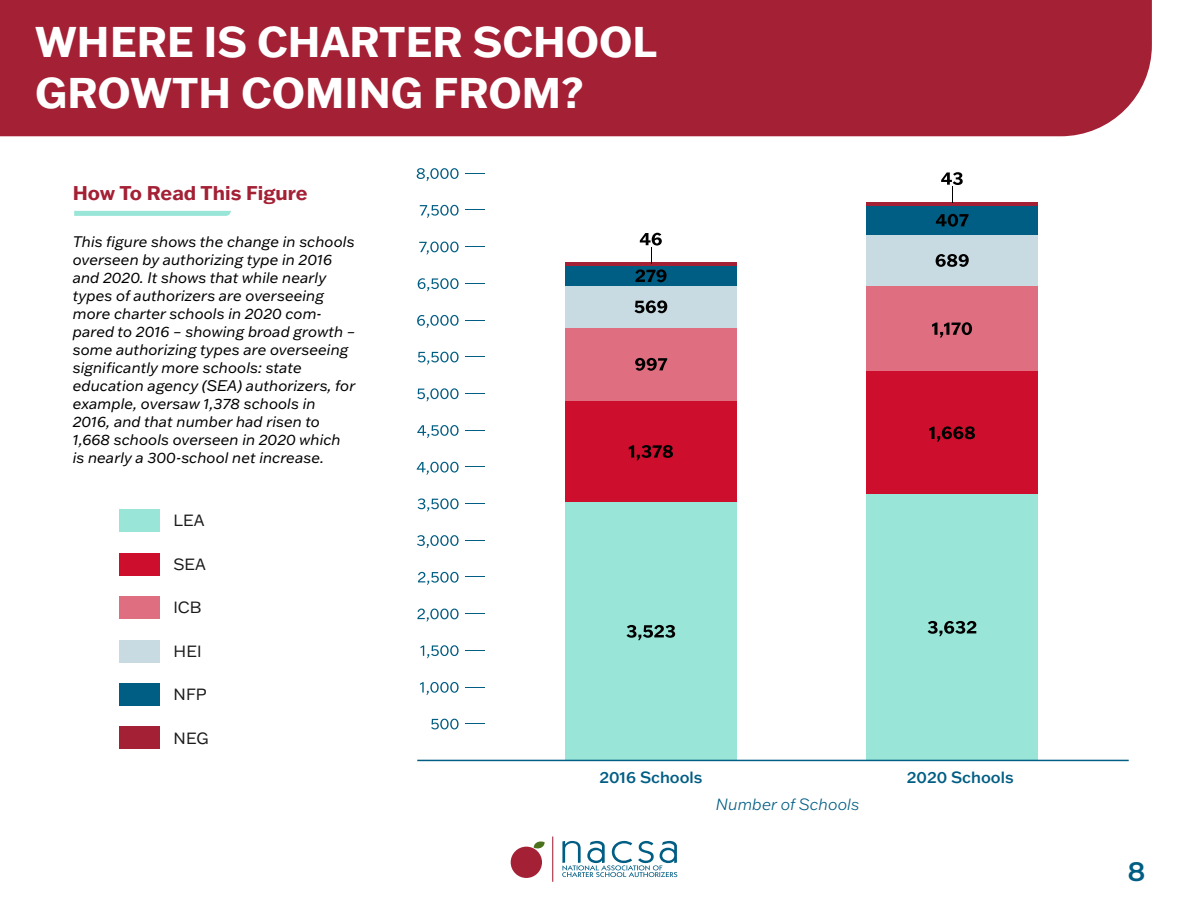
<style>
.page{position:relative;width:1188px;height:918px;background:#fff}
.page>*{position:absolute;margin:0;border:0;box-sizing:border-box;transform-origin:0 0}
.t1{font:700 42px/50.6px "Franklin Gothic ATF";color:#fff}
.t2{font:600 26.7px "Montserrat";color:#005d83}
.t3{font:700 19.5px "Franklin Gothic ATF";color:#a32035}
.t4{font:500 15.9px "Franklin Gothic ATF";color:#005d83}
.t5{font:15.9px "Franklin Gothic ATF";color:#1a1a1a}
.t6{font:italic 300 15.9px "Franklin Gothic ATF";color:#005d83}
.t7{font:italic 15px/18px "Franklin Gothic ATF";color:#000}
</style>
<div class="page">
<div style="left:0;top:0;width:1152px;height:136px;background:#a32035"></div>
<div style="left:511px;top:847px;width:31px;height:31px;background:#a32035;border-radius:50%"></div>
<svg style="left:534px;top:841px;width:11px;height:8px"></svg>
<hr style="left:552px;top:837px;width:1px;height:45px;background:#a32035">
<svg style="left:562px;top:841px;width:115px;height:36px"></svg>
<svg style="left:466px;top:723px;width:19px;height:1px"></svg>
<svg style="left:466px;top:687px;width:19px;height:1px"></svg>
<svg style="left:466px;top:650px;width:19px;height:1px"></svg>
<svg style="left:466px;top:613px;width:19px;height:1px"></svg>
<svg style="left:466px;top:540px;width:19px;height:1px"></svg>
<svg style="left:466px;top:503px;width:19px;height:1px"></svg>
<svg style="left:466px;top:466px;width:19px;height:1px"></svg>
<svg style="left:466px;top:430px;width:19px;height:1px"></svg>
<svg style="left:466px;top:393px;width:19px;height:1px"></svg>
<svg style="left:466px;top:356px;width:19px;height:1px"></svg>
<svg style="left:466px;top:320px;width:19px;height:1px"></svg>
<svg style="left:466px;top:283px;width:19px;height:1px"></svg>
<svg style="left:466px;top:246px;width:19px;height:1px"></svg>
<svg style="left:466px;top:173px;width:19px;height:1px"></svg>
<svg style="left:431px;top:719px;width:28px;height:10px"></svg>
<svg style="left:420px;top:682px;width:39px;height:13px"></svg>
<svg style="left:421px;top:645px;width:38px;height:13px"></svg>
<svg style="left:418px;top:572px;width:41px;height:13px"></svg>
<svg style="left:418px;top:498px;width:41px;height:13px"></svg>
<svg style="left:417px;top:425px;width:42px;height:13px"></svg>
<svg style="left:418px;top:352px;width:41px;height:13px"></svg>
<svg style="left:418px;top:278px;width:41px;height:13px"></svg>
<svg style="left:420px;top:205px;width:39px;height:13px"></svg>
<svg style="left:417px;top:462px;width:42px;height:13px"></svg>
<svg style="left:417px;top:388px;width:42px;height:13px"></svg>
<svg style="left:417px;top:315px;width:42px;height:13px"></svg>
<svg style="left:419px;top:242px;width:40px;height:12px"></svg>
<svg style="left:417px;top:168px;width:42px;height:13px"></svg>
<svg style="left:417px;top:609px;width:42px;height:13px"></svg>
<svg style="left:417px;top:535px;width:42px;height:13px"></svg>
<div style="left:565px;top:502px;width:172px;height:258px;background:#99e6d8"></div>
<div style="left:565px;top:401px;width:172px;height:101px;background:#ce0e2d"></div>
<div style="left:565px;top:328px;width:172px;height:73px;background:#de6e80"></div>
<div style="left:565px;top:286px;width:172px;height:42px;background:#c8dbe2"></div>
<div style="left:565px;top:266px;width:172px;height:20px;background:#005d83"></div>
<hr style="left:565px;top:262px;width:172px;height:4px;background:#a32035">
<div style="left:866px;top:494px;width:172px;height:266px;background:#99e6d8"></div>
<div style="left:866px;top:371px;width:172px;height:123px;background:#ce0e2d"></div>
<div style="left:866px;top:286px;width:172px;height:85px;background:#de6e80"></div>
<div style="left:866px;top:235px;width:172px;height:51px;background:#c8dbe2"></div>
<div style="left:866px;top:205px;width:172px;height:30px;background:#005d83"></div>
<hr style="left:866px;top:202px;width:172px;height:3px;background:#a32035">
<svg style="left:627px;top:625px;width:48px;height:15px"></svg>
<svg style="left:629px;top:445px;width:44px;height:15px"></svg>
<svg style="left:635px;top:358px;width:32px;height:13px"></svg>
<svg style="left:634px;top:300px;width:33px;height:13px"></svg>
<svg style="left:635px;top:233px;width:32px;height:49px"></svg>
<svg style="left:928px;top:621px;width:48px;height:15px"></svg>
<svg style="left:929px;top:426px;width:46px;height:16px"></svg>
<svg style="left:932px;top:322px;width:40px;height:16px"></svg>
<svg style="left:936px;top:254px;width:33px;height:13px"></svg>
<svg style="left:936px;top:214px;width:33px;height:13px"></svg>
<svg style="left:941px;top:172px;width:22px;height:31px"></svg>
<hr style="left:417px;top:760px;width:712px;height:1px;background:#005d83">
<div style="left:120px;top:509px;width:40px;height:23px;background:#99e6d8"></div>
<div style="left:120px;top:553px;width:40px;height:22px;background:#ce0e2d"></div>
<div style="left:120px;top:596px;width:40px;height:23px;background:#de6e80"></div>
<div style="left:120px;top:640px;width:40px;height:22px;background:#c8dbe2"></div>
<div style="left:120px;top:683px;width:40px;height:23px;background:#005d83"></div>
<div style="left:120px;top:727px;width:40px;height:22px;background:#a32035"></div>
<svg style="left:74px;top:211px;width:157px;height:5px"></svg>
<h1 class="t1" style="left:35px;top:16px;width:623px">WHERE IS CHARTER SCHOOL<br>GROWTH COMING FROM?</h1>
<h3 class="t3" style="left:73px;top:180px;width:236px">How To Read This Figure</h3>
<p class="t7" style="left:73px;top:232px;width:284px">This figure shows the change in schools overseen by authorizing type in 2016 and 2020. It shows that while nearly types of authorizers are overseeing more charter schools in 2020 com&shy;pared to 2016 – showing broad growth – some authorizing types are overseeing significantly more schools: state education agency (SEA) authorizers, for example, oversaw 1,378 schools in 2016, and that number had risen to 1,668 schools overseen in 2020 which is nearly a 300-school net increase.</p>
<p class="t5" style="left:173px;top:510px;width:33px">LEA</p>
<p class="t5" style="left:173px;top:553px;width:34px">SEA</p>
<p class="t5" style="left:173px;top:597px;width:30px">ICB</p>
<p class="t5" style="left:173px;top:640px;width:30px">HEI</p>
<p class="t5" style="left:173px;top:684px;width:35px">NFP</p>
<p class="t5" style="left:173px;top:727px;width:37px">NEG</p>
<p class="t4" style="left:599px;top:766px;width:105px">2016 Schools</p>
<p class="t4" style="left:907px;top:766px;width:108px">2020 Schools</p>
<p class="t6" style="left:716px;top:794px;width:145px">Number of Schools</p>
<h2 class="t2" style="left:1128px;top:852px;width:19px">8</h2>
</div>
